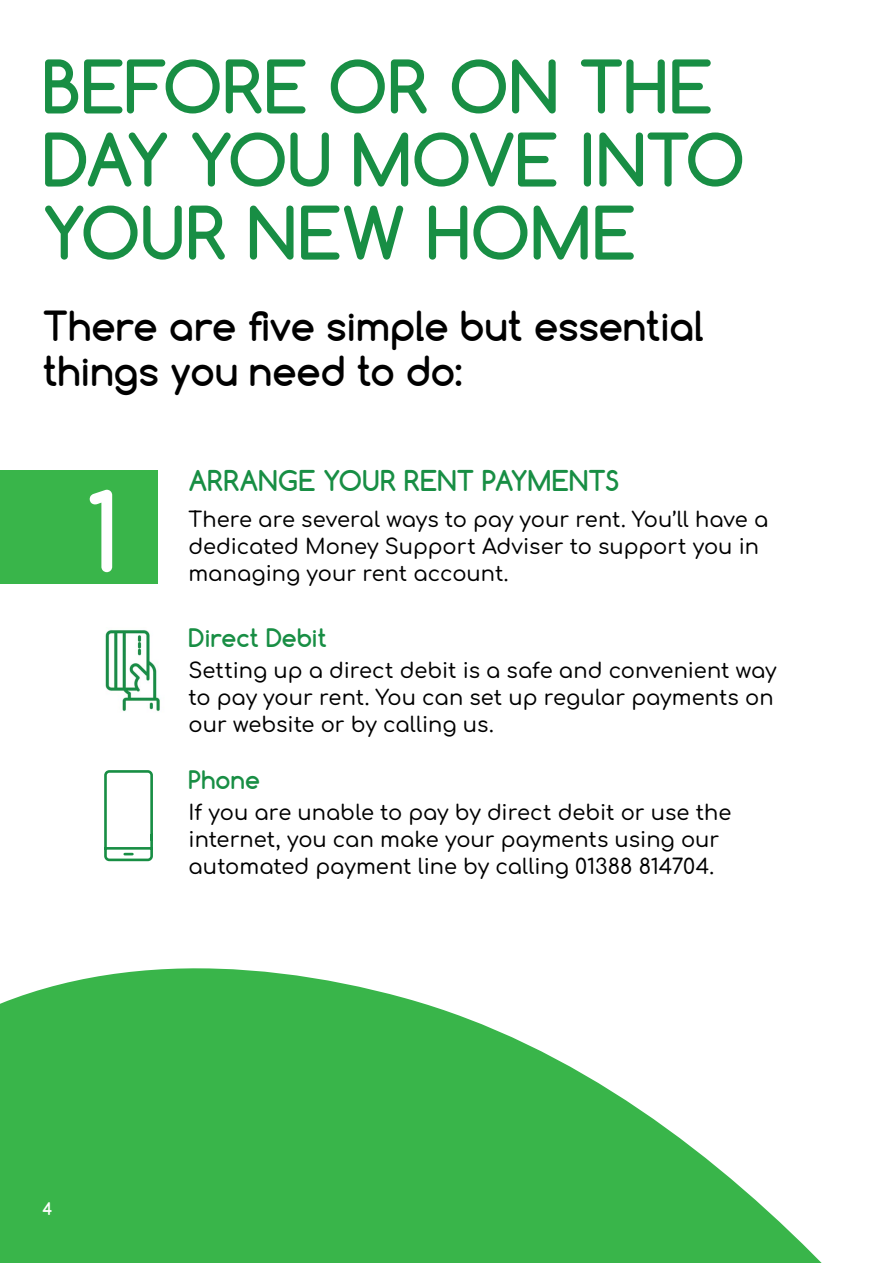
<style>
.page{position:relative;width:893px;height:1263px;background:#fff}
.page>*{position:absolute;margin:0;border:0;box-sizing:border-box;transform-origin:0 0}
.t1{font:700 105.6px "Comfortaa";color:#fff}
.t2{font:700 69.15px/73.1px "Comfortaa";letter-spacing:.005em;color:#188e44}
.t3{font:700 39px/45px "Comfortaa";letter-spacing:.005em;color:#000}
.t4{font:700 27px "Comfortaa";color:#188e44}
.t5{font:700 24px "Comfortaa";color:#188e44}
.t6{font:500 21px/27px "Comfortaa";color:#000}
.t7{font:700 16.5px "Comfortaa";color:#fff}
</style>
<div class="page">
<div style="left:0;top:470px;width:158px;height:114px;background:#39b54a"></div>
<svg style="left:104px;top:770px;width:49px;height:92px"></svg>
<img style="left:105px;top:630px;width:55px;height:82px">
<svg style="left:0;top:968px;width:822px;height:295px;fill:#39b54a"></svg>
<h2 class="t2" style="left:43px;top:50px;width:704px">BEFORE OR ON THE<br>DAY YOU MOVE INTO<br>YOUR NEW HOME</h2>
<h3 class="t3" style="left:43px;top:303px;width:663px">There are five simple but essential things you need to do:</h3>
<h1 class="t1" style="left:87px;top:465px;width:30px">1</h1>
<p class="t4" style="left:188px;top:464px;width:432px">ARRANGE YOUR RENT PAYMENTS</p>
<p class="t6" style="left:188px;top:503px;width:581px">There are several ways to pay your rent. You’ll have a dedicated Money Support Adviser to support you in managing your rent account.</p>
<p class="t5" style="left:189px;top:622px;width:140px">Direct Debit</p>
<p class="t6" style="left:189px;top:654px;width:589px">Setting up a direct debit is a safe and convenient way to pay your rent. You can set up regular payments on our website or by calling us.</p>
<p class="t5" style="left:189px;top:764px;width:73px">Phone</p>
<p class="t6" style="left:189px;top:796px;width:544px">If you are unable to pay by direct debit or use the internet, you can make your payments using our automated payment line by calling 01388 814704.</p>
<p class="t7" style="left:42px;top:1198px;width:12px">4</p>
</div>
